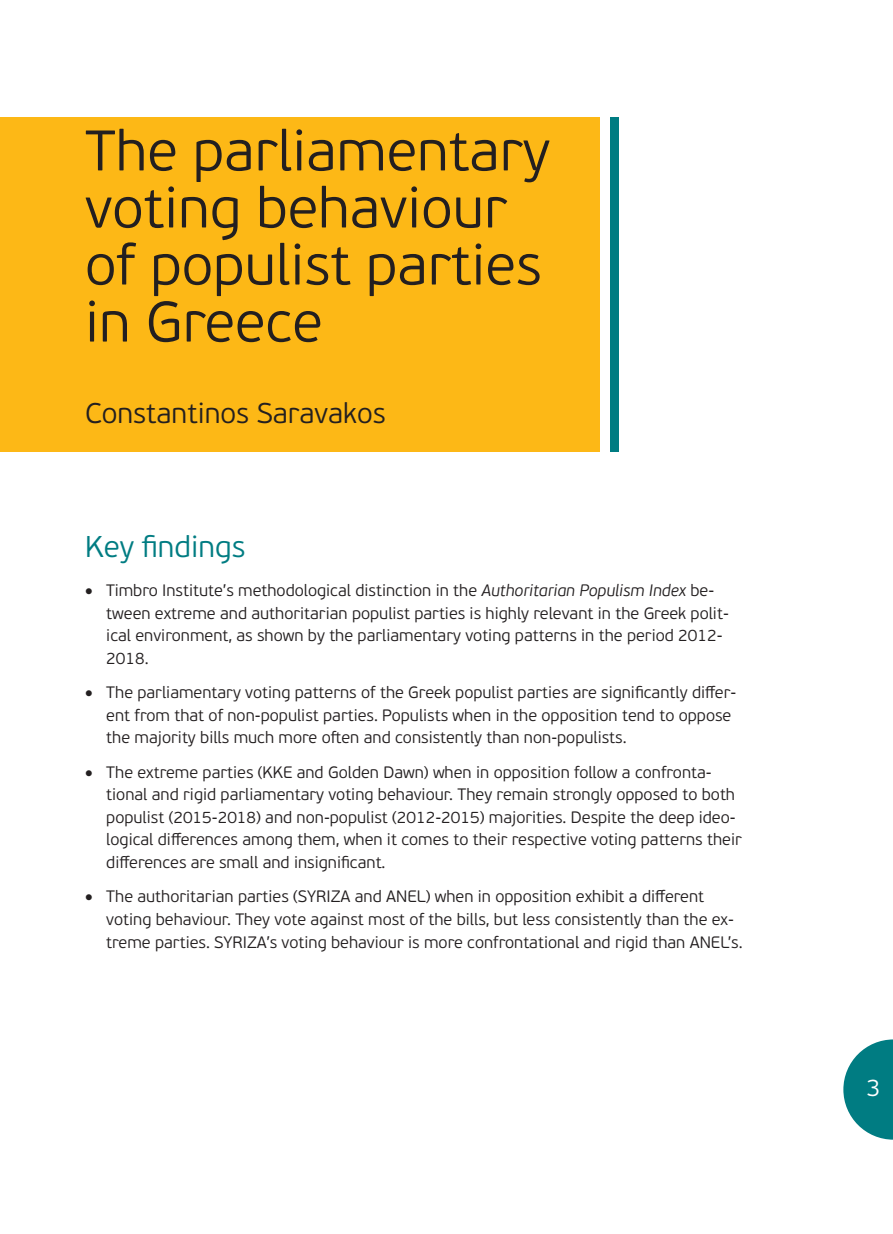
<style>
.page{position:relative;width:893px;height:1234px;background:#fff}
.page>*{position:absolute;margin:0;border:0;box-sizing:border-box;transform-origin:0 0}
.t1{font:300 57px/57px "PF Beau Sans Pro";color:#231f20}
.t2{font:300 30px "PF Beau Sans Pro";color:#007c82}
.t3{font:300 28.5px "PF Beau Sans Pro";color:#231f20}
.t4{font:300 24px "PF Beau Sans Pro";color:#fff}
.t5{font:300 16.5px/22.5px "PF Beau Sans Pro";color:#231f20}
.s1{font-style:italic}
</style>
<div class="page">
<svg style="left:843px;top:1039px;width:50px;height:100px"></svg>
<div style="left:0;top:117px;width:600px;height:334px;background:#fdb816"></div>
<div style="left:610px;top:117px;width:9px;height:334px;background:#007c82"></div>
<h1 class="t1" style="left:85px;top:123px;width:467px">The parliamentary voting behaviour of populist parties in Greece</h1>
<h3 class="t3" style="left:85px;top:396px;width:302px">Constantinos Saravakos</h3>
<h2 class="t2" style="left:85px;top:529px;width:162px">Key findings</h2>
<p class="t5" style="left:106px;top:579px;width:624px;text-indent:-21px">• Timbro Institute’s methodological distinction in the <span class="s1">Authoritarian Populism Index</span> be&shy;tween extreme and authoritarian populist parties is highly relevant in the Greek polit&shy;ical environment, as shown by the parliamentary voting patterns in the period 2012- 2018.</p>
<p class="t5" style="left:106px;top:681px;width:631px;text-indent:-21px">• The parliamentary voting patterns of the Greek populist parties are significantly differ&shy;ent from that of non-populist parties. Populists when in the opposition tend to oppose the majority bills much more often and consistently than non-populists.</p>
<p class="t5" style="left:106px;top:761px;width:637px;text-indent:-21px">• The extreme parties (KKE and Golden Dawn) when in opposition follow a confronta&shy;tional and rigid parliamentary voting behaviour. They remain strongly opposed to both populist (2015-2018) and non-populist (2012-2015) majorities. Despite the deep ideo&shy;logical differences among them, when it comes to their respective voting patterns their differences are small and insignificant.</p>
<p class="t5" style="left:106px;top:885px;width:638px;text-indent:-21px">• The authoritarian parties (SYRIZA and ANEL) when in opposition exhibit a different voting behaviour. They vote against most of the bills, but less consistently than the ex&shy;treme parties. SYRIZA’s voting behaviour is more confrontational and rigid than ANEL’s.</p>
<h3 class="t4" style="left:866px;top:1073px;width:15px">3</h3>
</div>
